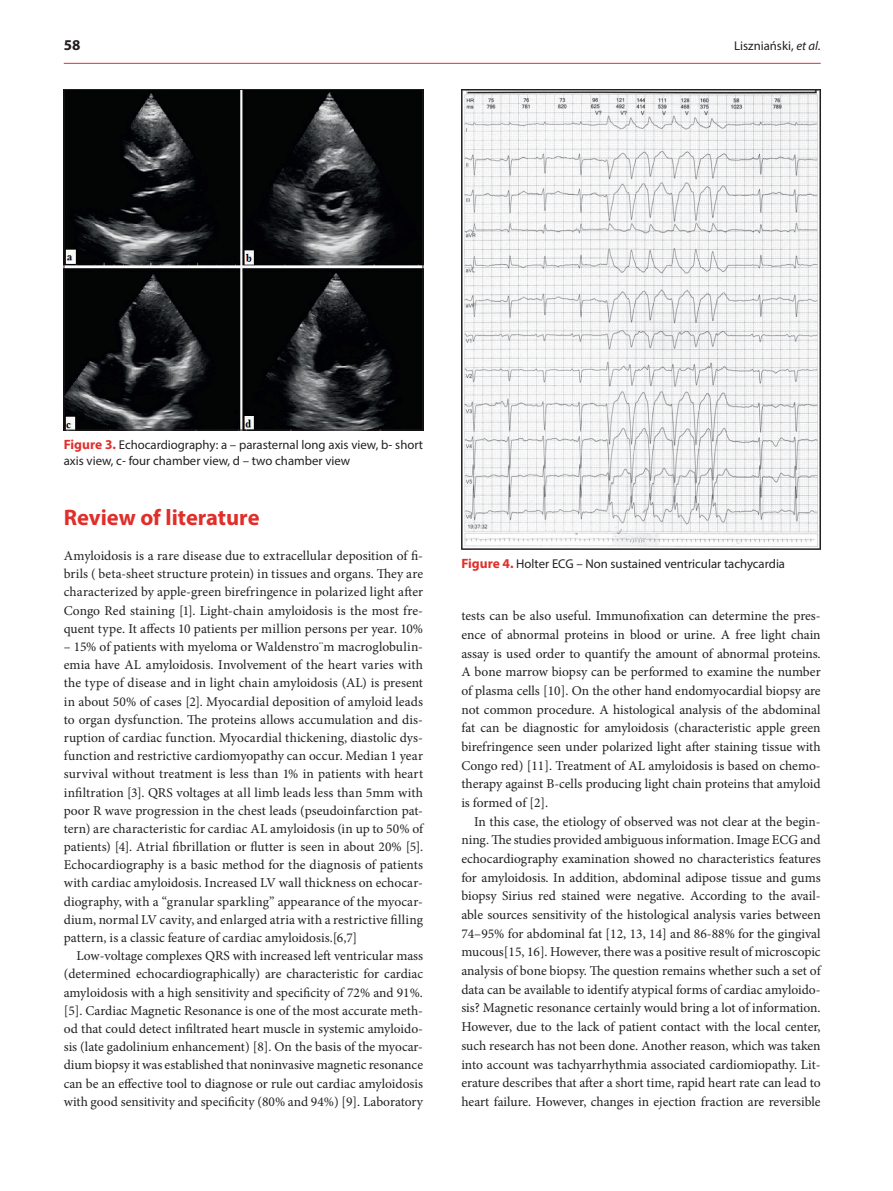
<style>
.page{position:relative;width:893px;height:1191px;background:#fff}
.page>*{position:absolute;margin:0;border:0;box-sizing:border-box;transform-origin:0 0}
.t1{font:700 22.5px "Myriad Pro";color:#e02f2b}
.t2{font:700 15px "Myriad Pro";color:#231f20}
.t3{font:13.5px/18.1px "Minion Pro";color:#231f20;text-align:justify}
.t4{font:12.75px/16.5px "Myriad Pro";color:#231f20}
.s1{font-style:italic}
.s2{font-weight:700;font-size:13.5px;color:#e02f2b}
</style>
<div class="page">
<hr style="left:64px;top:63px;width:757px;height:1px;background:#e02f2b">
<img style="left:66px;top:91px;width:355px;height:337px">
<div style="left:64px;top:89px;width:359px;height:341px;border:1px solid #231f20"></div>
<img style="left:464px;top:91px;width:354px;height:456px">
<p class="t2" style="left:64px;top:35px;width:18px">58</p>
<p class="t4" style="left:734px;top:37px;width:88px">Liszniański, <span class="s1">et al.</span></p>
<p class="t4" style="left:64px;top:436px;width:361px"><span class="s2">Figure 3.</span> Echocardiography: a – parasternal long axis view, b- short axis view, c- four chamber view, d – two chamber view</p>
<h1 class="t1" style="left:64px;top:502px;width:197px">Review of literature</h1>
<p class="t3" style="left:64px;top:546px;width:361px">Amyloidosis is a rare disease due to extracellular deposition of fi‑ brils ( beta‑sheet structure protein) in tissues and organs. They are characterized by apple‑green birefringence in polarized light after Congo Red staining [1]. Light‑chain amyloidosis is the most fre‑ quent type. It affects 10 patients per million persons per year. 10%</p>
<p class="t3" style="left:64px;top:637px;width:361px">– 15% of patients with myeloma or Waldenstro¨m macroglobulin‑ emia have AL amyloidosis. Involvement of the heart varies with the type of disease and in light chain amyloidosis (AL) is present in about 50% of cases [2]. Myocardial deposition of amyloid leads to organ dysfunction. The proteins allows accumulation and dis‑ ruption of cardiac function. Myocardial thickening, diastolic dys‑ function and restrictive cardiomyopathy can occur. Median 1 year survival without treatment is less than 1% in patients with heart infiltration [3]. QRS voltages at all limb leads less than 5mm with poor R wave progression in the chest leads (pseudoinfarction pat‑ tern) are characteristic for cardiac AL amyloidosis (in up to 50% of patients) [4]. Atrial fibrillation or flutter is seen in about 20% [5].<br>Echocardiography is a basic method for the diagnosis of patients with cardiac amyloidosis. Increased LV wall thickness on echocar‑ diography, with a “granular sparkling” appearance of the myocar‑ dium, normal LV cavity, and enlarged atria with a restrictive filling pattern, is a classic feature of cardiac amyloidosis.[6,7]</p>
<p class="t3" style="left:64px;top:947px;width:361px;text-indent:13px">Low‑voltage complexes QRS with increased left ventricular mass (determined echocardiographically) are characteristic for cardiac amyloidosis with a high sensitivity and specificity of 72% and 91%. [5]. Cardiac Magnetic Resonance is one of the most accurate meth‑ od that could detect infiltrated heart muscle in systemic amyloido‑ sis (late gadolinium enhancement) [8]. On the basis of the myocar‑ dium biopsy it was established that noninvasive magnetic resonance can be an effective tool to diagnose or rule out cardiac amyloidosis with good sensitivity and specificity (80% and 94%) [9]. Laboratory</p>
<p class="t4" style="left:461px;top:555px;width:325px"><span class="s2">Figure 4.</span> Holter ECG – Non sustained ventricular tachycardia</p>
<p class="t3" style="left:461px;top:606px;width:361px;line-height:18.6px">tests can be also useful. Immunofixation can determine the pres‑ ence of abnormal proteins in blood or urine. A free light chain assay is used order to quantify the amount of abnormal proteins.<br>A bone marrow biopsy can be performed to examine the number of plasma cells [10]. On the other hand endomyocardial biopsy are not common procedure. A histological analysis of the abdominal fat can be diagnostic for amyloidosis (characteristic apple green birefringence seen under polarized light after staining tissue with Congo red) [11]. Treatment of AL amyloidosis is based on chemo‑ therapy against B‑cells producing light chain proteins that amyloid is formed of [2].</p>
<p class="t3" style="left:461px;top:812px;width:361px;line-height:18.6px;text-indent:13px">In this case, the etiology of observed was not clear at the begin‑ ning. The studies provided ambiguous information. Image ECG and echocardiography examination showed no characteristics features for amyloidosis. In addition, abdominal adipose tissue and gums biopsy Sirius red stained were negative. According to the avail‑ able sources sensitivity of the histological analysis varies between 74–95% for abdominal fat [12, 13, 14] and 86‑88% for the gingival mucous[15, 16]. However, there was a positive result of microscopic analysis of bone biopsy. The question remains whether such a set of data can be available to identify atypical forms of cardiac amyloido‑ sis? Magnetic resonance certainly would bring a lot of information.<br>However, due to the lack of patient contact with the local center, such research has not been done. Another reason, which was taken into account was tachyarrhythmia associated cardiomiopathy. Lit‑ erature describes that after a short time, rapid heart rate can lead to heart failure. However, changes in ejection fraction are reversible</p>
</div>
